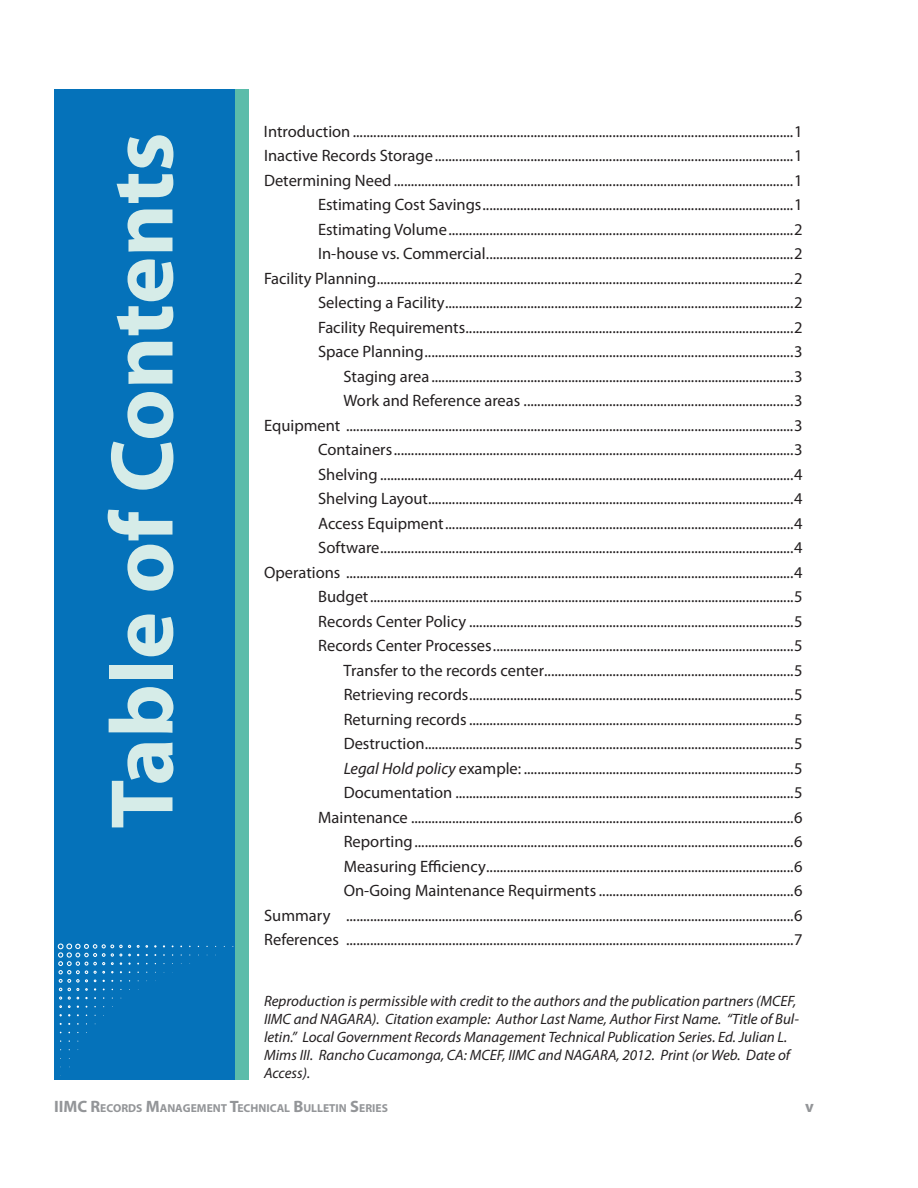
<style>
.page{position:relative;width:918px;height:1188px;background:#fff}
.page>*{position:absolute;margin:0;border:0;box-sizing:border-box;transform-origin:0 0}
.t1{font:700 90px "Myriad Pro";color:#d6ece8}
.t2{font:16.5px/24.5px "Myriad Pro";color:#231f20;text-align:right}
.t3{font:700 16.5px "Myriad Pro";color:#939598}
.t4{font:italic 15px/18px "Myriad Pro";color:#231f20}
.t5{font:700 11.55px "Myriad Pro";color:#939598}
.s1{font-style:italic}
.s2{font-size:16.5px}
</style>
<div class="page">
<div style="left:218px;top:90px;width:30px;height:990px;background:#5bbcaa"></div>
<div style="left:54px;top:90px;width:181px;height:990px;background:#0572ba"></div>
<svg style="left:58px;top:944px;width:73px;height:64px"></svg>
<svg style="left:137px;top:945px;width:11px;height:3px"></svg>
<h1 class="t1" style="left:83px;top:829px;width:698px;rotate:-90deg">Table of Contents</h1>
<p class="t2" style="left:264px;top:119px;width:540px">Introduction .................................................................................................................................1<br>Inactive Records Storage.........................................................................................................1<br>Determining Need.....................................................................................................................1<br>Estimating Cost Savings...........................................................................................1<br>Estimating Volume.....................................................................................................2<br>In-house vs. Commercial..........................................................................................2<br>Facility Planning..........................................................................................................................2<br>Selecting a Facility......................................................................................................2<br>Facility Requirements................................................................................................2<br>Space Planning............................................................................................................3<br>Staging area ..........................................................................................................3<br>Work and Reference areas ...............................................................................3<br>Equipment ...................................................................................................................................3<br>Containers.....................................................................................................................3<br>Shelving .........................................................................................................................4<br>Shelving Layout...........................................................................................................4<br>Access Equipment......................................................................................................4<br>Software.........................................................................................................................4<br>Operations ...................................................................................................................................4<br>Budget............................................................................................................................5<br>Records Center Policy ...............................................................................................5<br>Records Center Processes........................................................................................5<br>Transfer to the records center.........................................................................5<br>Retrieving records...............................................................................................5<br>Returning records...............................................................................................5<br>Destruction............................................................................................................5<br><span class="s1">Legal Hold policy</span> example: ...............................................................................5<br>Documentation ...................................................................................................5<br>Maintenance ................................................................................................................6<br>Reporting...............................................................................................................6<br>Measuring Efficiency..........................................................................................6<br>On-Going Maintenance Requirments .........................................................6<br>Summary ...................................................................................................................................6<br>References ...................................................................................................................................7</p>
<p class="t4" style="left:264px;top:991px;width:536px">Reproduction is permissible with credit to the authors and the publication partners (MCEF, IIMC and NAGARA). Citation example: Author Last Name, Author First Name. “Title of Bul&shy;letin.” Local Government Records Management Technical Publication Series. Ed. Julian L.<br>Mims III. Rancho Cucamonga, CA: MCEF, IIMC and NAGARA, 2012. Print (or Web. Date of Access).</p>
<p class="t5" style="left:54px;top:1101px;width:335px"><span class="s2">IIMC R</span>ECORDS <span class="s2">M</span>ANAGEMENT <span class="s2">T</span>ECHNICAL <span class="s2">B</span>ULLETIN <span class="s2">S</span>ERI ES</p>
<p class="t3" style="left:805px;top:1096px;width:10px">v</p>
</div>
